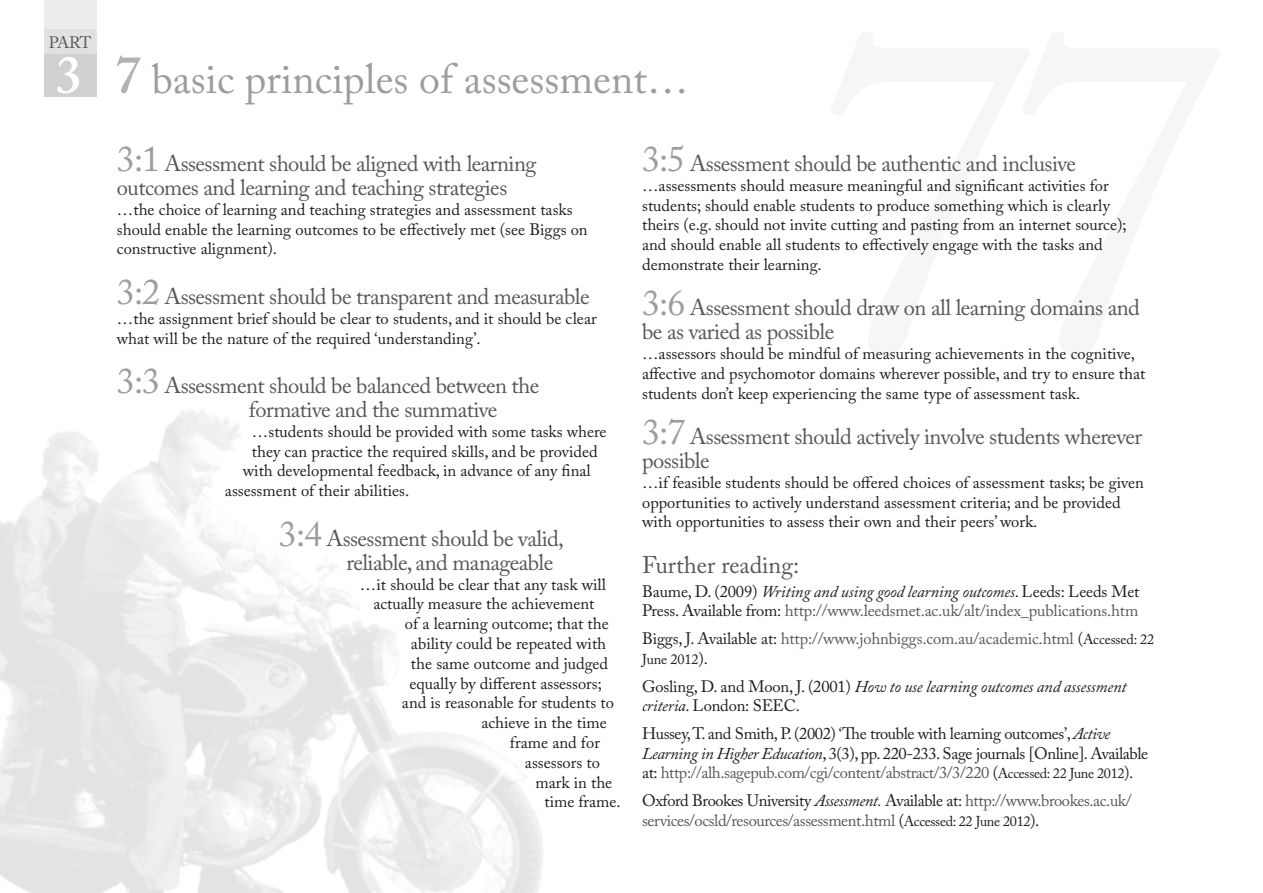
<style>
.page{position:relative;width:1263px;height:893px;background:#fff}
.page>*{position:absolute;margin:0;border:0;box-sizing:border-box;transform-origin:0 0}
.t1{font:600 52.5px "Adobe Caslon Pro";color:#fff}
.t2{font:42px "Adobe Caslon Pro";color:#9d9d9c}
.t3{font:24px "Adobe Caslon Pro";color:#575756}
.t4{font:22.5px/24px "Adobe Caslon Pro";letter-spacing:-.025em;color:#575756}
.t5{font:16.5px/19.8px "Adobe Caslon Pro";color:#1d1d1b}
.t6{font:16.5px/19.5px "Adobe Caslon Pro";letter-spacing:-.015em;color:#575756}
.t7{font:16.5px/19.5px "Adobe Caslon Pro";letter-spacing:-.025em;color:#1d1d1b}
.t8{font:italic 16.5px/19.5px "Adobe Caslon Pro";letter-spacing:-.01em;color:#1d1d1b}
.t9{font:14.25px "Adobe Caslon Pro";letter-spacing:-.01em;color:#1d1d1b}
.s1{font-weight:600;font-size:52.5px;color:#b3b2b2}
.s2{font-size:36px;color:#9d9d9c}
.s3{color:#1d1d1b}
.s4{font-style:italic;color:#1d1d1b}
.s5{font-size:14.25px;color:#1d1d1b}
.s6{font-size:16.5px}
.s7{font-style:normal}
.s8{font-style:italic}
.s9{color:#575756}
.s10{font-size:14.25px}
</style>
<div class="page">
<div style="left:44px;top:0;width:53px;height:89px;background:#ededed"></div>
<div style="left:44px;top:54px;width:53px;height:42px;background:#d0d0d0"></div>
<div style="left:44px;top:29px;width:53px;height:25px;background:#e1e1e1"></div>
<p class="t6" style="left:49px;top:32px;width:44px">PART</p>
<h1 class="t1" style="left:56px;top:44px;width:28px">3</h1>
<h2 class="t2" style="left:115px;top:54px;width:576px"><span class="s1">7</span> basic principles of assessment…</h2>
<h3 class="t4" style="left:117px;top:151px;width:421px"><span class="s2">3:1</span> Assessment should be aligned with learning outcomes and learning and teaching strategies</h3>
<p class="t5" style="left:117px;top:199px;width:472px">…the choice of learning and teaching strategies and assessment tasks should enable the learning outcomes to be effectively met (see Biggs on constructive alignment).</p>
<h3 class="t4" style="left:117px;top:284px;width:474px"><span class="s2">3:2</span> Assessment should be transparent and measurable</h3>
<p class="t5" style="left:117px;top:308px;width:481px">…the assignment brief should be clear to students, and it should be clear what will be the nature of the required ‘understanding’.</p>
<h3 class="t4" style="left:249px;top:373px;width:292px;text-indent:-132px"><span class="s2">3:3</span> Assessment should be balanced between the formative and the summative</h3>
<p class="t5" style="left:252px;top:421px;width:356px">…students should be provided with some tasks where</p>
<p class="t5" style="left:252px;top:441px;width:347px">they can practice the required skills, and be provided</p>
<p class="t5" style="left:243px;top:461px;width:349px">with developmental feedback, in advance of any final</p>
<p class="t5" style="left:225px;top:481px;width:186px">assessment of their abilities.</p>
<h3 class="t4" style="left:346px;top:526px;width:219px;text-indent:-68px"><span class="s2">3:4</span> Assessment should be valid, reliable, and manageable</h3>
<p class="t5" style="left:360px;top:574px;width:248px">…it should be clear that any task will</p>
<p class="t5" style="left:373px;top:594px;width:222px">actually measure the achievement</p>
<p class="t5" style="left:405px;top:614px;width:205px">of a learning outcome; that the</p>
<p class="t5" style="left:411px;top:633px;width:197px">ability could be repeated with</p>
<p class="t5" style="left:411px;top:653px;width:199px">the same outcome and judged</p>
<p class="t5" style="left:409px;top:673px;width:194px">equally by different assessors;</p>
<p class="t5" style="left:402px;top:693px;width:214px">and is reasonable for students to</p>
<p class="t5" style="left:481px;top:713px;width:127px">achieve in the time</p>
<p class="t5" style="left:510px;top:732px;width:92px">frame and for</p>
<p class="t5" style="left:525px;top:752px;width:76px">assessors to</p>
<p class="t5" style="left:535px;top:772px;width:78px">mark in the</p>
<p class="t5" style="left:544px;top:792px;width:78px">time frame.</p>
<h3 class="t4" style="left:642px;top:151px;width:435px"><span class="s2">3:5</span> Assessment should be authentic and inclusive</h3>
<p class="t5" style="left:642px;top:175px;width:486px">…assessments should measure meaningful and significant activities for students; should enable students to produce something which is clearly theirs (e.g. should not invite cutting and pasting from an internet source); and should enable all students to effectively engage with the tasks and demonstrate their learning.</p>
<h3 class="t4" style="left:642px;top:296px;width:499px"><span class="s2">3:6</span> Assessment should draw on all learning domains and be as varied as possible</h3>
<p class="t5" style="left:642px;top:343px;width:505px">…assessors should be mindful of measuring achievements in the cognitive, affective and psychomotor domains wherever possible, and try to ensure that students don’t keep experiencing the same type of assessment task.</p>
<h3 class="t4" style="left:642px;top:424px;width:502px"><span class="s2">3:7</span> Assessment should actively involve students wherever possible</h3>
<p class="t5" style="left:642px;top:472px;width:503px">…if feasible students should be offered choices of assessment tasks; be given opportunities to actively understand assessment criteria; and be provided with opportunities to assess their own and their peers’ work.</p>
<h3 class="t3" style="left:642px;top:550px;width:158px">Further reading:</h3>
<p class="t6" style="left:642px;top:581px;width:499px"><span class="s3">Baume, D. (2009)</span> <span class="s4">Writing and using good learning outcomes</span><span class="s3">. Leeds: Leeds Met<br>Press. Available from:</span> http://www.leedsmet.ac.uk/alt/index_publications.htm</p>
<p class="t6" style="left:642px;top:629px;width:514px"><span class="s3">Biggs, J. Available at:</span> http://www.johnbiggs.com.au/academic.html <span class="s3">(</span><span class="s5">Accessed: 22</span></p>
<p class="t9" style="left:642px;top:650px;width:67px">June 2012<span class="s6">).</span></p>
<p class="t8" style="left:642px;top:676px;width:486px"><span class="s7">Gosling, D. and Moon, J. (2001)</span> How to use learning outcomes and assessment criteria<span class="s7">. London: SEEC.</span></p>
<p class="t7" style="left:642px;top:724px;width:508px">Hussey, T. and Smith, P. (2002) ‘The trouble with learning outcomes’, <span class="s8">Active<br>Learning in Higher Education</span>, 3(3), pp. 220-233. Sage journals [Online]. Available at: <span class="s9">http://alh.sagepub.com/cgi/content/abstract/3/3/220</span> (<span class="s10">Accessed: 22 June 2012</span>).</p>
<p class="t6" style="left:642px;top:791px;width:491px"><span class="s3">Oxford Brookes University</span> <span class="s4">Assessment.</span> <span class="s3">Available at:</span> http://www.brookes.ac.uk/ services/ocsld/resources/assessment.html <span class="s3">(</span><span class="s5">Accessed: 22 June 2012</span><span class="s3">).</span></p>
</div>
